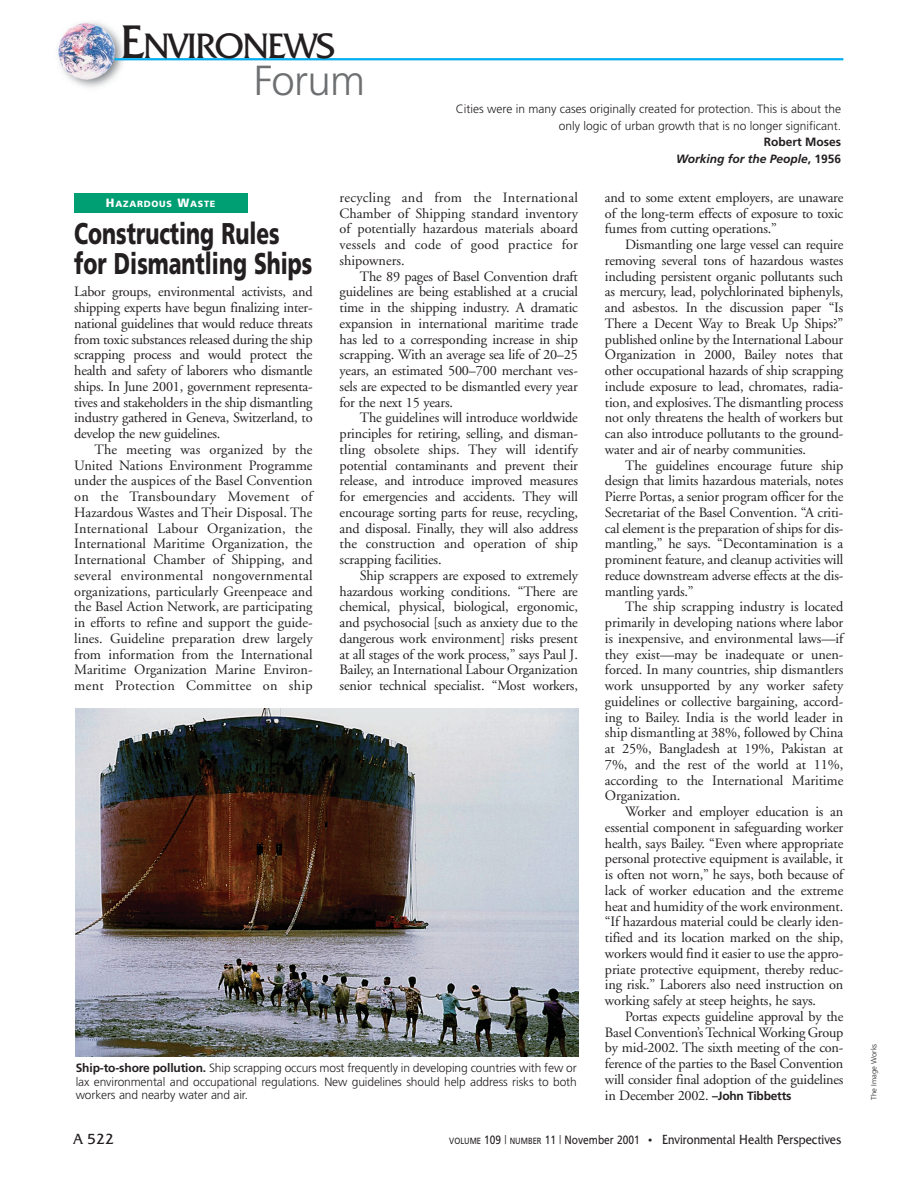
<style>
.page{position:relative;width:918px;height:1188px;background:#fff}
.page>*{position:absolute;margin:0;border:0;box-sizing:border-box;transform-origin:0 0}
.t1{font:300 42px "Frutiger";letter-spacing:-.015em;color:#6d6f71}
.t2{font:36px "Friz Quadrata IT Cby BT";letter-spacing:-.065em;color:#231f20}
.t3{font:900 30px/30px "Frutiger";color:#231f20;scale:.7 1}
.t4{font:15px "Friz Quadrata IT Cby BT";color:#231f20}
.t5{font:14.25px/15.8px "Adobe Garamond";letter-spacing:-.015em;color:#231f20;text-align:justify}
.t6{font:13.5px "Friz Quadrata IT Cby BT";color:#231f20;scale:.85 1}
.t7{font:300 12px/13.5px "Frutiger";color:#231f20;text-align:right}
.t8{font:italic 700 12px/16.5px "Frutiger";color:#231f20;text-align:right}
.t9{font:900 9px "Frutiger";letter-spacing:.08em;color:#fff}
.t10{font:300 7.5px "Frutiger";color:#231f20}
.s1{font-size:48px}
.s2{font-style:normal}
.s3{font-family:"Frutiger";font-weight:700;font-size:12px}
.s4{font-size:12px}
.s5{font-weight:700}
.s6{font-family:"Frutiger";font-size:9px}
.s7{font-family:"Frutiger";font-size:12px}
.s8{font-family:"Frutiger";font-weight:300;font-size:12px}
.s9{font-size:10.5px}
</style>
<div class="page">
<div style="left:74px;top:193px;width:173px;height:19px;background:#009f73"></div>
<img style="left:58px;top:22px;width:81px;height:66px">
<hr style="left:114px;top:58px;width:729px;height:2px;background:#00aeef">
<img style="left:76px;top:709px;width:503px;height:348px">
<h2 class="t2" style="left:120px;top:32px;width:217px"><span class="s1">E</span>NVIRONEWS</h2>
<h1 class="t1" style="left:254px;top:64px;width:113px">Forum</h1>
<p class="t7" style="left:456px;top:102px;width:387px;line-height:16.5px">Cities were in many cases originally created for protection. This is about the only logic of urban growth that is no longer significant.</p>
<p class="t8" style="left:676px;top:135px;width:166px"><span class="s2">Robert Moses<br></span>Working for the People<span class="s2">, 1956</span></p>
<p class="t5" style="left:340px;top:191px;width:240px">recycling and from the International Chamber of Shipping standard inventory of potentially hazardous materials aboard vessels and code of good practice for shipowners.</p>
<p class="t5" style="left:340px;top:269px;width:240px;text-indent:20px">The 89 pages of Basel Convention draft guidelines are being established at a crucial time in the shipping industry. A dramatic expansion in international maritime trade has led to a corresponding increase in ship scrapping. With an average sea life of 20–25 years, an estimated 500–700 merchant ves&shy;sels are expected to be dismantled every year for the next 15 years.</p>
<p class="t5" style="left:340px;top:411px;width:240px;text-indent:20px">The guidelines will introduce worldwide principles for retiring, selling, and disman&shy;tling obsolete ships. They will identify potential contaminants and prevent their release, and introduce improved measures for emergencies and accidents. They will encourage sorting parts for reuse, recycling, and disposal. Finally, they will also address the construction and operation of ship scrapping facilities.</p>
<p class="t5" style="left:340px;top:569px;width:240px;text-indent:20px">Ship scrappers are exposed to extremely hazardous working conditions. “There are chemical, physical, biological, ergonomic, and psychosocial [such as anxiety due to the dangerous work environment] risks present at all stages of the work process,” says Paul J.<br>Bailey, an International Labour Organization senior technical specialist. “Most workers,</p>
<p class="t5" style="left:605px;top:191px;width:240px">and to some extent employers, are unaware of the long-term effects of exposure to toxic fumes from cutting operations.”</p>
<p class="t5" style="left:605px;top:238px;width:240px;text-indent:20px">Dismantling one large vessel can require removing several tons of hazardous wastes including persistent organic pollutants such as mercury, lead, polychlorinated biphenyls, and asbestos. In the discussion paper “Is There a Decent Way to Break Up Ships?” published online by the International Labour Organization in 2000, Bailey notes that other occupational hazards of ship scrapping include exposure to lead, chromates, radia&shy;tion, and explosives. The dismantling process not only threatens the health of workers but can also introduce pollutants to the ground&shy;water and air of nearby communities.</p>
<p class="t5" style="left:605px;top:458px;width:240px;text-indent:20px">The guidelines encourage future ship design that limits hazardous materials, notes Pierre Portas, a senior program officer for the Secretariat of the Basel Convention. “A criti&shy;cal element is the preparation of ships for dis&shy;mantling,” he says. “Decontamination is a prominent feature, and cleanup activities will reduce downstream adverse effects at the dis&shy;mantling yards.”</p>
<p class="t5" style="left:605px;top:600px;width:240px;text-indent:20px">The ship scrapping industry is located primarily in developing nations where labor is inexpensive, and environmental laws—if they exist—may be inadequate or unen&shy;forced. In many countries, ship dismantlers work unsupported by any worker safety guidelines or collective bargaining, accord&shy;ing to Bailey. India is the world leader in ship dismantling at 38%, followed by China at 25%, Bangladesh at 19%, Pakistan at 7%, and the rest of the world at 11%, according to the International Maritime Organization.</p>
<p class="t5" style="left:605px;top:805px;width:240px;text-indent:20px">Worker and employer education is an essential component in safeguarding worker health, says Bailey. “Even where appropriate personal protective equipment is available, it is often not worn,” he says, both because of lack of worker education and the extreme heat and humidity of the work environment. “If hazardous material could be clearly iden&shy;tified and its location marked on the ship, workers would find it easier to use the appro&shy;priate protective equipment, thereby reduc&shy;ing risk.” Laborers also need instruction on working safely at steep heights, he says.</p>
<p class="t5" style="left:605px;top:1010px;width:240px;text-indent:20px">Portas expects guideline approval by the Basel Convention’s Technical Working Group by mid-2002. The sixth meeting of the con&shy;ference of the parties to the Basel Convention will consider final adoption of the guidelines in December 2002. <span class="s3">–John Tibbetts</span></p>
<p class="t9" style="left:106px;top:200px;width:111px"><span class="s4">H</span>AZARDOUS <span class="s4">W</span>ASTE</p>
<h3 class="t3" style="left:74px;top:221px;width:342px">Constructing Rules for Dismantling Ships</h3>
<p class="t5" style="left:74px;top:285px;width:240px">Labor groups, environmental activists, and shipping experts have begun finalizing inter&shy;national guidelines that would reduce threats from toxic substances released during the ship scrapping process and would protect the health and safety of laborers who dismantle ships. In June 2001, government representa&shy;tives and stakeholders in the ship dismantling industry gathered in Geneva, Switzerland, to develop the new guidelines.</p>
<p class="t5" style="left:74px;top:443px;width:240px;text-indent:20px">The meeting was organized by the United Nations Environment Programme under the auspices of the Basel Convention on the Transboundary Movement of Hazardous Wastes and Their Disposal. The International Labour Organization, the International Maritime Organization, the International Chamber of Shipping, and several environmental nongovernmental organizations, particularly Greenpeace and the Basel Action Network, are participating in efforts to refine and support the guide&shy;lines. Guideline preparation drew largely from information from the International Maritime Organization Marine Environ&shy;ment Protection Committee on ship</p>
<p class="t7" style="left:76px;top:1062px;width:503px;text-align:justify"><span class="s5">Ship-to-shore pollution.</span> Ship scrapping occurs most frequently in developing countries with few or lax environmental and occupational regulations. New guidelines should help address risks to both workers and nearby water and air.</p>
<p class="t4" style="left:74px;top:1133px;width:42px">A 522</p>
<p class="t6" style="left:449px;top:1134px;width:463px"><span class="s6">VOLUME</span> <span class="s7">109</span> <span class="s8">|</span> <span class="s6">NUMBER</span> <span class="s7">11</span> <span class="s8">|</span> <span class="s7">November 2001</span> <span class="s9">•</span> Environmental Health Perspectives</p>
<p class="t10" style="left:871px;top:1100px;width:58px;rotate:-90deg">The Image Works</p>
</div>
